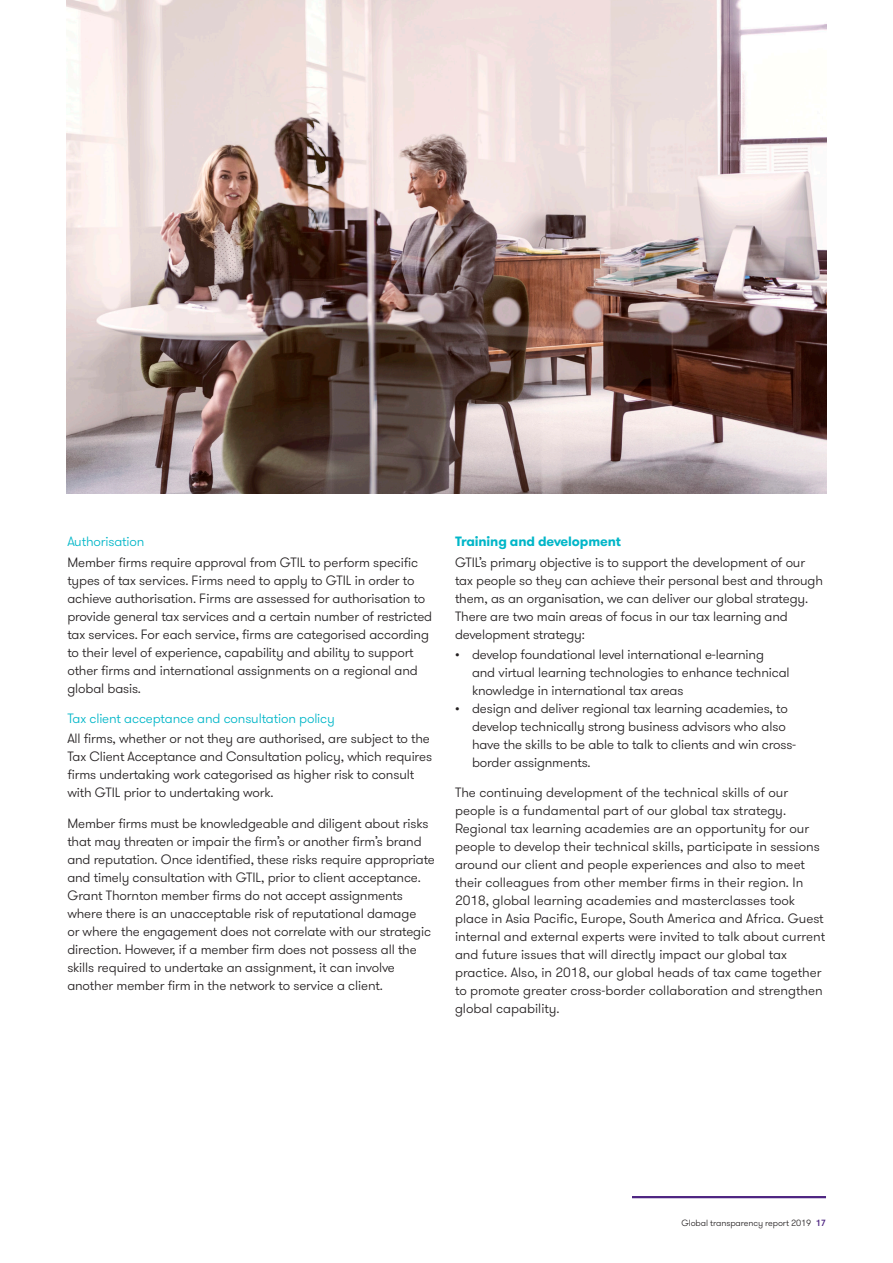
<style>
.page{position:relative;width:893px;height:1263px;background:#fff}
.page>*{position:absolute;margin:0;border:0;box-sizing:border-box;transform-origin:0 0}
._11_Body_text{font:300 13.5px/18px "GT Walsheim Pro";letter-spacing:-.01em;color:#231f20}
._11_Body_text_Pre_bu{font:300 13.5px/18px "GT Walsheim Pro";letter-spacing:-.01em;color:#231f20}
._05_Subheading_two_L{font:300 13.5px "GT Walsheim Pro";letter-spacing:-.01em;color:#00b6c8}
._05_Subheading_one_B{font:700 13.5px "GT Walsheim Pro";letter-spacing:-.01em;color:#00b6c8}
.t1{font:300 9px "GT Walsheim Pro";letter-spacing:-.01em;color:#231f20}
.s1{font-weight:500;color:#4e2582}
</style>
<div class="page">
<img style="left:67px;top:0;width:759px;height:494px">
<hr style="left:632px;top:1196px;width:194px;height:2px;background:#4e2582">
<p class="_05_Subheading_two_L" style="left:67px;top:533px;width:79px">Authorisation</p>
<p class="_11_Body_text" style="left:67px;top:553px;width:366px">Member firms require approval from GTIL to perform specific types of tax services. Firms need to apply to GTIL in order to achieve authorisation. Firms are assessed for authorisation to provide general tax services and a certain number of restricted tax services. For each service, firms are categorised according to their level of experience, capability and ability to support other firms and international assignments on a regional and global basis.</p>
<p class="_05_Subheading_two_L" style="left:67px;top:710px;width:269px">Tax client acceptance and consultation policy</p>
<p class="_11_Body_text" style="left:67px;top:730px;width:366px">All firms, whether or not they are authorised, are subject to the Tax Client Acceptance and Consultation policy, which requires firms undertaking work categorised as higher risk to consult with GTIL prior to undertaking work.</p>
<p class="_11_Body_text" style="left:67px;top:815px;width:369px">Member firms must be knowledgeable and diligent about risks that may threaten or impair the firm’s or another firm’s brand and reputation. Once identified, these risks require appropriate and timely consultation with GTIL, prior to client acceptance.<br>Grant Thornton member firms do not accept assignments where there is an unacceptable risk of reputational damage<br>or where the engagement does not correlate with our strategic direction. However, if a member firm does not possess all the skills required to undertake an assignment, it can involve another member firm in the network to service a client.</p>
<p class="_05_Subheading_one_B" style="left:455px;top:533px;width:167px">Training and development</p>
<p class="_11_Body_text_Pre_bu" style="left:455px;top:553px;width:370px">GTIL’s primary objective is to support the development of our tax people so they can achieve their personal best and through them, as an organisation, we can deliver our global strategy.<br>There are two main areas of focus in our tax learning and development strategy:</p>
<p class="_11_Body_text" style="left:472px;top:645px;width:319px;text-indent:-17px">• develop foundational level international e-learning and virtual learning technologies to enhance technical knowledge in international tax areas</p>
<p class="_11_Body_text" style="left:472px;top:699px;width:326px;text-indent:-17px">• design and deliver regional tax learning academies, to develop technically strong business advisors who also have the skills to be able to talk to clients and win cross&shy;border assignments.</p>
<p class="_11_Body_text" style="left:455px;top:784px;width:372px">The continuing development of the technical skills of our people is a fundamental part of our global tax strategy.<br>Regional tax learning academies are an opportunity for our people to develop their technical skills, participate in sessions around our client and people experiences and also to meet their colleagues from other member firms in their region. In 2018, global learning academies and masterclasses took place in Asia Pacific, Europe, South America and Africa. Guest internal and external experts were invited to talk about current and future issues that will directly impact our global tax practice. Also, in 2018, our global heads of tax came together to promote greater cross-border collaboration and strengthen global capability.</p>
<p class="t1" style="left:681px;top:1217px;width:146px">Global transparency report 2019 <span class="s1">17</span></p>
</div>
